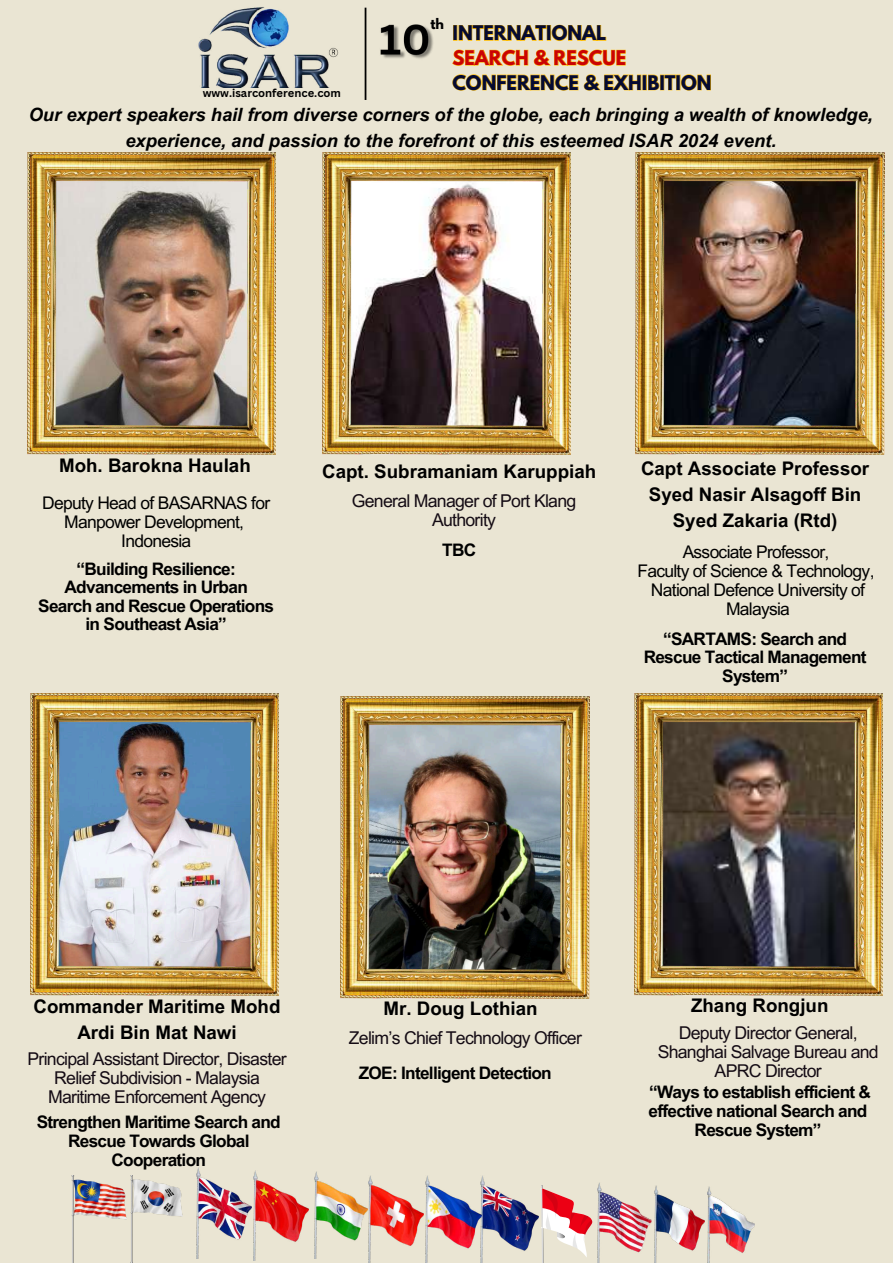
<style>
.page{position:relative;width:893px;height:1263px;background:#eae5d3}
.page>*{position:absolute;margin:0;border:0;box-sizing:border-box;transform-origin:0 0}
.t1{font:700 18.75px/25.9px "Arial MT Pro";color:#000;text-align:center}
.t2{font:italic 700 18.3px/25.3px "Arial MT Pro";color:#000;text-align:center}
.t3{font:700 17.92px "League Spartan";color:#050a30}
.t4{font:700 17.92px "League Spartan";color:#ca0303}
.t5{font:17.62px/19.1px "Arial MT Pro";letter-spacing:-.04em;color:#140b14;text-align:center}
.t6{font:17.4px/19.1px "Arial MT Pro";letter-spacing:-.04em;color:#000;text-align:center}
.t7{font:700 17.25px/18.6px "Arial MT Pro";letter-spacing:-.04em;color:#000;text-align:center}
.t8{font:700 12.9px "League Spartan";color:#000}
.t9{font:700 11.18px "Canva Sans";color:#000}
</style>
<div class="page">
<img style="left:71px;top:1175px;width:56px;height:88px">
<img style="left:130px;top:1175px;width:52px;height:88px">
<img style="left:314px;top:1171px;width:53px;height:87px">
<img style="left:197px;top:1168px;width:55px;height:90px">
<img style="left:254px;top:1170px;width:54px;height:90px">
<img style="left:598px;top:1183px;width:53px;height:80px">
<img style="left:368px;top:1175px;width:55px;height:88px">
<img style="left:425px;top:1175px;width:113px;height:88px">
<svg style="left:541px;top:1185px;width:51px;height:78px"></svg>
<img style="left:654px;top:1185px;width:50px;height:78px">
<img style="left:707px;top:1187px;width:48px;height:76px">
<img style="left:27px;top:152px;width:249px;height:302px">
<img style="left:322px;top:152px;width:249px;height:302px">
<img style="left:635px;top:152px;width:249px;height:302px">
<img style="left:30px;top:693px;width:249px;height:302px">
<img style="left:198px;top:7px;width:141px;height:80px">
<hr style="left:365px;top:8px;width:1px;height:92px;background:#000">
<img style="left:380px;top:24px;width:53px;height:35px">
<svg style="left:453px;top:25px;width:153px;height:16px"></svg>
<svg style="left:452px;top:50px;width:173px;height:16px"></svg>
<svg style="left:452px;top:75px;width:259px;height:15px"></svg>
<img style="left:340px;top:696px;width:249px;height:302px">
<img style="left:634px;top:693px;width:248px;height:302px">
<p class="t9" style="left:203px;top:85px;width:140px">www.isarconference.com</p>
<p class="t8" style="left:430px;top:17px;width:15px">th</p>
<p class="t3" style="left:452px;top:24px;width:155px">INTERNATIONAL</p>
<p class="t4" style="left:452px;top:49px;width:175px">SEARCH &amp; RESCUE</p>
<p class="t3" style="left:452px;top:74px;width:261px">CONFERENCE &amp; EXHIBITION</p>
<p class="t2" style="left:29px;top:105px;width:846px">Our expert speakers hail from diverse corners of the globe, each bringing a wealth of knowledge, experience, and passion to the forefront of this esteemed ISAR 2024 event.</p>
<p class="t1" style="left:59px;top:454px;width:193px">Moh. Barokna Haulah</p>
<p class="t6" style="left:42px;top:495px;width:229px">Deputy Head of BASARNAS for<br>Manpower Development,<br>Indonesia</p>
<p class="t7" style="left:38px;top:561px;width:237px">“Building Resilience:<br>Advancements in Urban<br>Search and Rescue Operations in Southeast Asia”</p>
<p class="t1" style="left:322px;top:461px;width:275px">Capt. Subramaniam Karuppiah</p>
<p class="t5" style="left:352px;top:493px;width:226px">General Manager of Port Klang<br>Authority</p>
<p class="t7" style="left:442px;top:543px;width:36px">TBC</p>
<p class="t1" style="left:641px;top:458px;width:230px">Capt Associate Professor<br>Syed Nasir Alsagoff Bin<br>Syed Zakaria (Rtd)</p>
<p class="t6" style="left:637px;top:544px;width:238px">Associate Professor,<br>Faculty of Science &amp; Technology,<br>National Defence University of<br>Malaysia</p>
<p class="t7" style="left:643px;top:632px;width:224px">“SARTAMS: Search and<br>Rescue Tactical Management<br>System”</p>
<p class="t1" style="left:34px;top:995px;width:248px">Commander Maritime Mohd<br>Ardi Bin Mat Nawi</p>
<p class="t5" style="left:27px;top:1051px;width:261px">Principal Assistant Director, Disaster<br>Relief Subdivision - Malaysia<br>Maritime Enforcement Agency</p>
<p class="t7" style="left:37px;top:1114px;width:245px;line-height:19.1px">Strengthen Maritime Search and<br>Rescue Towards Global<br>Cooperation</p>
<p class="t1" style="left:383px;top:998px;width:156px">Mr. Doug Lothian</p>
<p class="t5" style="left:349px;top:1030px;width:234px">Zelim’s Chief Technology Officer</p>
<p class="t7" style="left:359px;top:1066px;width:195px">ZOE: Intelligent Detection</p>
<p class="t1" style="left:691px;top:995px;width:139px">Zhang Rongjun</p>
<p class="t5" style="left:657px;top:1026px;width:222px">Deputy Director General,<br>Shanghai Salvage Bureau and<br>APRC Director</p>
<p class="t7" style="left:648px;top:1084px;width:224px;line-height:19.1px">“Ways to establish efficient &amp; effective national Search and<br>Rescue System”</p>
</div>
